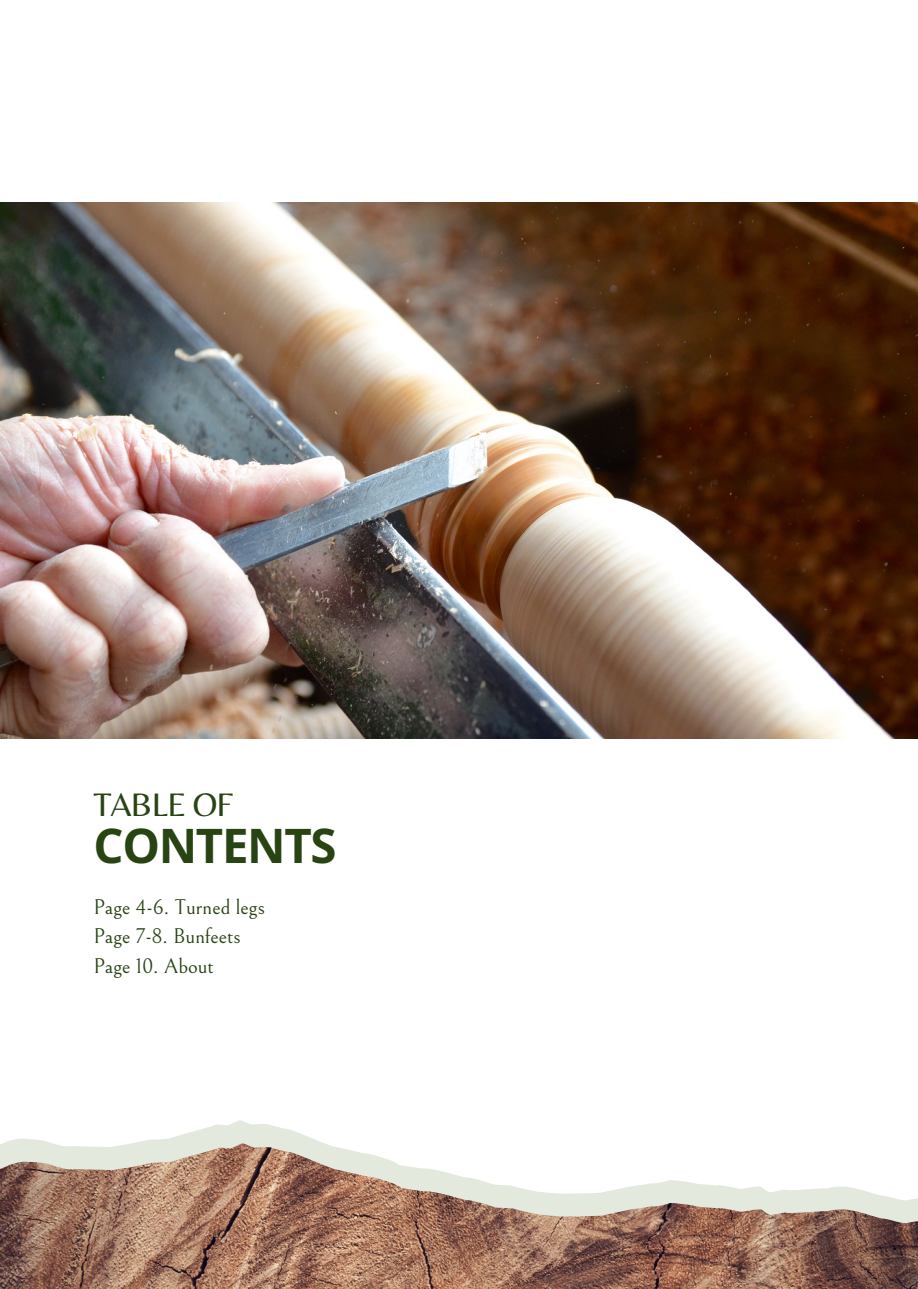
<style>
.page{position:relative;width:918px;height:1289px;background:#fff}
.page>*{position:absolute;margin:0;border:0;box-sizing:border-box;transform-origin:0 0}
.t1{font:700 47.4px "Open Sans";letter-spacing:-.03em;color:#274412}
.t2{font:33.9px "Belleza";letter-spacing:-.03em;color:#274412}
.t3{font:21px "Bellefair";color:#274412}
</style>
<div class="page">
<svg style="left:4px;top:1120px;width:319px;height:23px"></svg>
<img style="left:0;top:1143px;width:918px;height:145px">
<img style="left:0;top:203px;width:918px;height:535px">
<p class="t2" style="left:93px;top:784px;width:141px">TABLE OF</p>
<p class="t1" style="left:93px;top:812px;width:245px">CONTENTS</p>
<p class="t3" style="left:93px;top:895px;width:173px">Page 4-6. Turned legs</p>
<p class="t3" style="left:93px;top:924px;width:149px">Page 7-8. Bunfeets</p>
<p class="t3" style="left:93px;top:954px;width:122px">Page 10. About</p>
</div>
